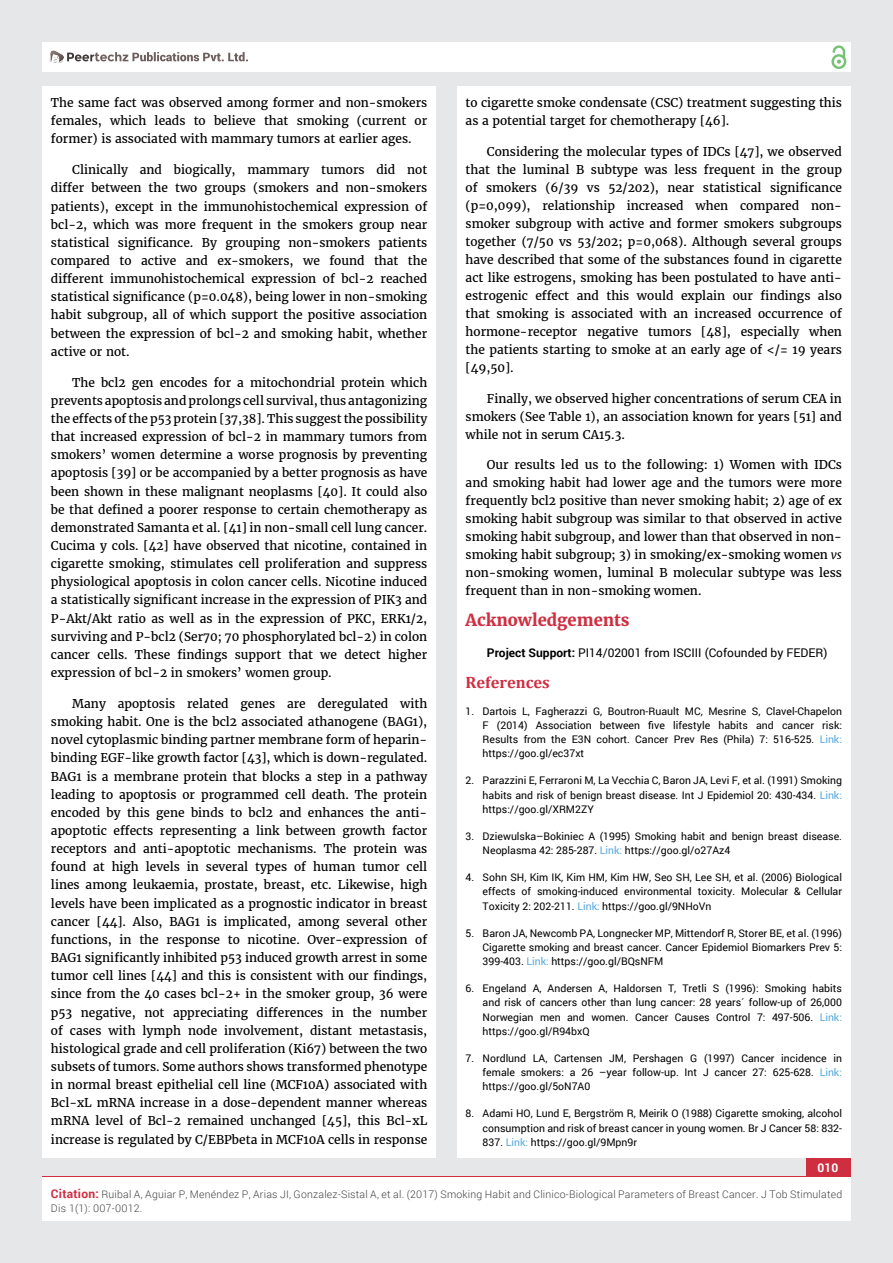
<style>
.page{position:relative;width:893px;height:1263px;background:#e6e7e8}
.page>*{position:absolute;margin:0;border:0;box-sizing:border-box;transform-origin:0 0}
.t1{font:700 16.5px "Merriweather";color:#cf2e41}
.t2{font:700 16.5px "Cambria";color:#cf2e41}
.t3{font:12px/18.1px "Merriweather";color:#000;text-align:justify}
.t4{font:12px "Roboto";color:#000}
.t5{font:700 12px "Roboto";color:#fff}
.t6{font:10.5px/14.2px "Roboto";color:#000;text-align:justify}
.t7{font:300 10.5px/13.5px "Roboto";letter-spacing:.02em;color:#414042}
.s1{font-style:italic}
.s2{font-weight:700}
.s3{color:#56a8dd}
.s4{font-weight:700;font-size:12px;color:#cf2e41}
</style>
<div class="page">
<div style="left:42px;top:43px;width:808px;height:29px;background:#fff"></div>
<div style="left:831px;top:54px;width:15px;height:15px;border:2px solid #74c273;border-radius:50%"></div>
<svg style="left:831px;top:45px;width:15px;height:19px"></svg>
<div style="left:806px;top:1156px;width:44px;height:51px;background:#cf2e41"></div>
<div style="left:42px;top:1177px;width:809px;height:43px;background:#fff"></div>
<svg style="left:49px;top:50px;width:199px;height:14px"></svg>
<div style="left:42px;top:87px;width:394px;height:1071px;background:#fff"></div>
<div style="left:457px;top:87px;width:393px;height:1071px;background:#fff"></div>
<p class="t3" style="left:51px;top:94px;width:378px">The same fact was observed among former and non-smokers females, which leads to believe that smoking (current or former) is associated with mammary tumors at earlier ages.</p>
<p class="t3" style="left:51px;top:161px;width:378px;text-indent:21px">Clinically and biogically, mammary tumors did not differ between the two groups (smokers and non-smokers patients), except in the immunohistochemical expression of bcl-2, which was more frequent in the smokers group near statistical significance. By grouping non-smokers patients compared to active and ex-smokers, we found that the different immunohistochemical expression of bcl-2 reached statistical significance (p=0.048), being lower in non-smoking habit subgroup, all of which support the positive association between the expression of bcl-2 and smoking habit, whether active or not.</p>
<p class="t3" style="left:51px;top:373px;width:378px;text-indent:21px">The bcl2 gen encodes for a mitochondrial protein which prevents apoptosis and prolongs cell survival, thus antagonizing the effects of the p53 protein [37,38]. This suggest the possibility that increased expression of bcl-2 in mammary tumors from smokers’ women determine a worse prognosis by preventing apoptosis [39] or be accompanied by a better prognosis as have been shown in these malignant neoplasms [40]. It could also be that defined a poorer response to certain chemotherapy as demonstrated Samanta et al. [41] in non-small cell lung cancer.<br>Cucima y cols. [42] have observed that nicotine, contained in cigarette smoking, stimulates cell proliferation and suppress physiological apoptosis in colon cancer cells. Nicotine induced a statistically significant increase in the expression of PIK3 and P-Akt/Akt ratio as well as in the expression of PKC, ERK1/2, surviving and P-bcl2 (Ser70; 70 phosphorylated bcl-2) in colon cancer cells. These findings support that we detect higher expression of bcl-2 in smokers’ women group.</p>
<p class="t3" style="left:51px;top:695px;width:378px;text-indent:21px">Many apoptosis related genes are deregulated with smoking habit. One is the bcl2 associated athanogene (BAG1), novel cytoplasmic binding partner membrane form of heparin&shy;binding EGF-like growth factor [43], which is down-regulated.<br>BAG1 is a membrane protein that blocks a step in a pathway leading to apoptosis or programmed cell death. The protein encoded by this gene binds to bcl2 and enhances the anti&shy;apoptotic effects representing a link between growth factor receptors and anti-apoptotic mechanisms. The protein was found at high levels in several types of human tumor cell lines among leukaemia, prostate, breast, etc. Likewise, high levels have been implicated as a prognostic indicator in breast cancer [44]. Also, BAG1 is implicated, among several other functions, in the response to nicotine. Over-expression of BAG1 significantly inhibited p53 induced growth arrest in some tumor cell lines [44] and this is consistent with our findings, since from the 40 cases bcl-2+ in the smoker group, 36 were p53 negative, not appreciating differences in the number of cases with lymph node involvement, distant metastasis, histological grade and cell proliferation (Ki67) between the two subsets of tumors. Some authors shows transformed phenotype in normal breast epithelial cell line (MCF10A) associated with Bcl-xL mRNA increase in a dose-dependent manner whereas mRNA level of Bcl-2 remained unchanged [45], this Bcl-xL increase is regulated by C/EBPbeta in MCF10A cells in response</p>
<p class="t3" style="left:466px;top:94px;width:378px">to cigarette smoke condensate (CSC) treatment suggesting this as a potential target for chemotherapy [46].</p>
<p class="t3" style="left:466px;top:143px;width:378px;text-indent:21px">Considering the molecular types of IDCs [47], we observed that the luminal B subtype was less frequent in the group of smokers (6/39 vs 52/202), near statistical significance (p=0,099), relationship increased when compared non&shy;smoker subgroup with active and former smokers subgroups together (7/50 vs 53/202; p=0,068). Although several groups have described that some of the substances found in cigarette act like estrogens, smoking has been postulated to have anti&shy;estrogenic effect and this would explain our findings also that smoking is associated with an increased occurrence of hormone-receptor negative tumors [48], especially when the patients starting to smoke at an early age of &lt;/= 19 years [49,50].</p>
<p class="t3" style="left:466px;top:389px;width:378px;text-indent:21px">Finally, we observed higher concentrations of serum CEA in smokers (See Table 1), an association known for years [51] and while not in serum CA15.3.</p>
<p class="t3" style="left:466px;top:456px;width:378px;text-indent:21px">Our results led us to the following: 1) Women with IDCs and smoking habit had lower age and the tumors were more frequently bcl2 positive than never smoking habit; 2) age of ex smoking habit subgroup was similar to that observed in active smoking habit subgroup, and lower than that observed in non&shy;smoking habit subgroup; 3) in smoking/ex-smoking women <span class="s1">vs </span>non-smoking women, luminal B molecular subtype was less frequent than in non-smoking women.</p>
<h1 class="t1" style="left:466px;top:610px;width:165px">Acknowledgements</h1>
<p class="t4" style="left:487px;top:644px;width:342px"><span class="s2">Project Support:</span> PI14/02001 from ISCIII (Cofounded by FEDER)</p>
<h1 class="t2" style="left:466px;top:672px;width:86px">References</h1>
<p class="t6" style="left:483px;top:703px;width:361px;text-indent:-17px">1. Dartois L, Fagherazzi G, Boutron-Ruault MC, Mesrine S, Clavel-Chapelon F (2014) Association between five lifestyle habits and cancer risk:<br>Results from the E3N cohort. Cancer Prev Res (Phila) 7: 516-525. <span class="s3">Link: </span>https://goo.gl/ec37xt</p>
<p class="t6" style="left:483px;top:773px;width:361px;text-indent:-17px">2. Parazzini E, Ferraroni M, La Vecchia C, Baron JA, Levi F, et al. (1991) Smoking habits and risk of benign breast disease. Int J Epidemiol 20: 430-434. <span class="s3">Link: </span>https://goo.gl/XRM2ZY</p>
<p class="t6" style="left:483px;top:829px;width:361px;text-indent:-17px">3. Dziewulska–Bokiniec A (1995) Smoking habit and benign breast disease.<br>Neoplasma 42: 285-287. <span class="s3">Link:</span> https://goo.gl/o27Az4</p>
<p class="t6" style="left:483px;top:870px;width:361px;text-indent:-17px">4. Sohn SH, Kim IK, Kim HM, Kim HW, Seo SH, Lee SH, et al. (2006) Biological effects of smoking-induced environmental toxicity. Molecular &amp; Cellular Toxicity 2: 202-211. <span class="s3">Link:</span> https://goo.gl/9NHoVn</p>
<p class="t6" style="left:483px;top:925px;width:361px;text-indent:-17px">5. Baron JA, Newcomb PA, Longnecker MP, Mittendorf R, Storer BE, et al. (1996)<br>Cigarette smoking and breast cancer. Cancer Epidemiol Biomarkers Prev 5:<br>399-403. <span class="s3">Link:</span> https://goo.gl/BQsNFM</p>
<p class="t6" style="left:483px;top:981px;width:361px;text-indent:-17px">6. Engeland A, Andersen A, Haldorsen T, Tretli S (1996): Smoking habits and risk of cancers other than lung cancer: 28 years´ follow-up of 26,000<br>Norwegian men and women. Cancer Causes Control 7: 497-506. <span class="s3">Link: </span>https://goo.gl/R94bxQ</p>
<p class="t6" style="left:483px;top:1051px;width:361px;text-indent:-17px">7. Nordlund LA, Cartensen JM, Pershagen G (1997) Cancer incidence in female smokers: a 26 –year follow-up. Int J cancer 27: 625-628. <span class="s3">Link: </span>https://goo.gl/5oN7A0</p>
<p class="t6" style="left:483px;top:1106px;width:361px;text-indent:-17px">8. Adami HO, Lund E, Bergström R, Meirik O (1988) Cigarette smoking, alcohol consumption and risk of breast cancer in young women. Br J Cancer 58: 832- 837. <span class="s3">Link:</span> https://goo.gl/9Mpn9r</p>
<p class="t5" style="left:817px;top:1159px;width:22px">010</p>
<p class="t7" style="left:51px;top:1188px;width:793px"><span class="s4">Citation:</span> Ruibal A, Aguiar P, Menéndez P, Arias JI, Gonzalez-Sistal A, et al. (2017) Smoking Habit and Clinico-Biological Parameters of Breast Cancer. J Tob Stimulated<br>Dis 1(1): 007-0012.</p>
</div>
